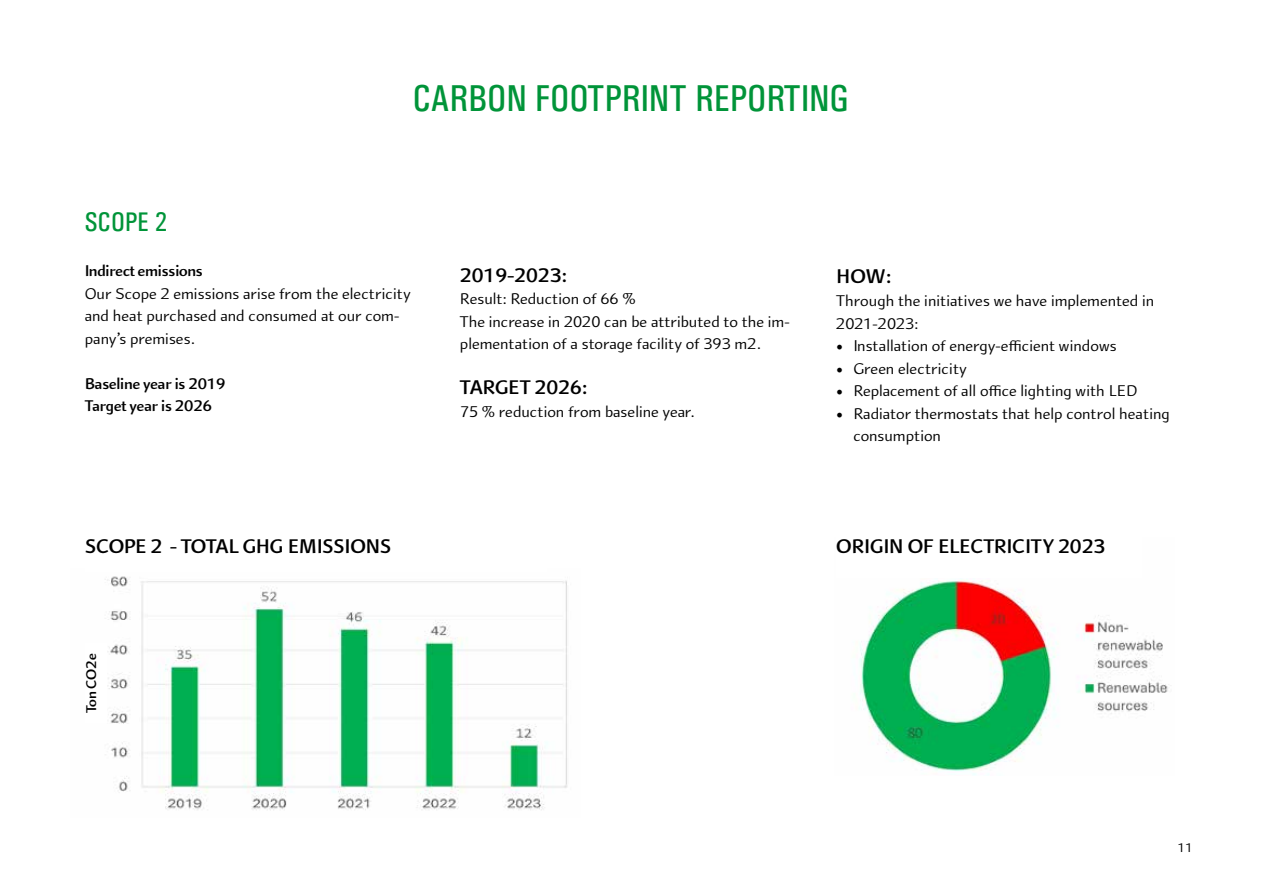
<style>
.page{position:relative;width:1263px;height:893px;background:#fff}
.page>*{position:absolute;margin:0;border:0;box-sizing:border-box;transform-origin:0 0}
.t1{font:37.5px "Univers Condensed";color:#009439}
.t2{font:27px "Univers Condensed";color:#009439}
.t3{font:700 21px "Arum Sans";letter-spacing:-.015em;color:#000}
.t4{font:16.5px/22.5px "Arum Sans";color:#000}
.t5{font:700 16.5px/22.5px "Arum Sans";color:#000}
.t6{font:700 15px "Arum Sans";letter-spacing:-.01em;color:#000}
.t7{font:13.5px "Arum Sans";color:#000}
.s1{font-family:"Minion Pro";font-size:18px}
</style>
<div class="page">
<img style="left:105px;top:576px;width:463px;height:234px">
<img style="left:859px;top:580px;width:310px;height:195px">
<div style="left:85px;top:643px;width:21px;height:80px;background:#fff"></div>
<h1 class="t1" style="left:413px;top:76px;width:438px">CARBON FOOTPRINT REPORTING</h1>
<h2 class="t2" style="left:85px;top:206px;width:84px">SCOPE 2</h2>
<p class="t5" style="left:85px;top:260px;width:119px">Indirect emissions</p>
<p class="t4" style="left:85px;top:282px;width:328px">Our Scope 2 emissions arise from the electricity and heat purchased and consumed at our com&shy;pany’s premises.</p>
<p class="t5" style="left:85px;top:372px;width:142px">Baseline year is 2019<br>Target year is 2026</p>
<p class="t3" style="left:85px;top:533px;width:308px">SCOPE 2 - TOTAL GHG EMISSIONS</p>
<p class="t6" style="left:83px;top:713px;width:61px;rotate:-90deg">Ton CO2e</p>
<p class="t3" style="left:460px;top:262px;width:108px">2019-2023:</p>
<p class="t4" style="left:460px;top:288px;width:331px">Result: Reduction of 66 %<br>The increase in 2020 can be attributed to the im&shy;plementation of a storage facility of 393 m2.</p>
<p class="t3" style="left:460px;top:375px;width:129px">TARGET 2026:</p>
<p class="t4" style="left:460px;top:400px;width:236px">75 % reduction from baseline year.</p>
<p class="t3" style="left:836px;top:264px;width:56px">HOW:</p>
<p class="t4" style="left:836px;top:290px;width:319px">Through the initiatives we have implemented in<br>2021-2023:</p>
<p class="t4" style="left:836px;top:335px;width:282px"><span class="s1">•</span> Installation of energy-efficient windows</p>
<p class="t4" style="left:836px;top:357px;width:132px"><span class="s1">•</span> Green electricity</p>
<p class="t4" style="left:836px;top:380px;width:303px"><span class="s1">•</span> Replacement of all office lighting with LED</p>
<p class="t4" style="left:853px;top:402px;width:318px;text-indent:-17px"><span class="s1">•</span> Radiator thermostats that help control heating consumption</p>
<p class="t3" style="left:836px;top:533px;width:271px">ORIGIN OF ELECTRICITY 2023</p>
<p class="t7" style="left:1178px;top:840px;width:16px">11</p>
</div>
